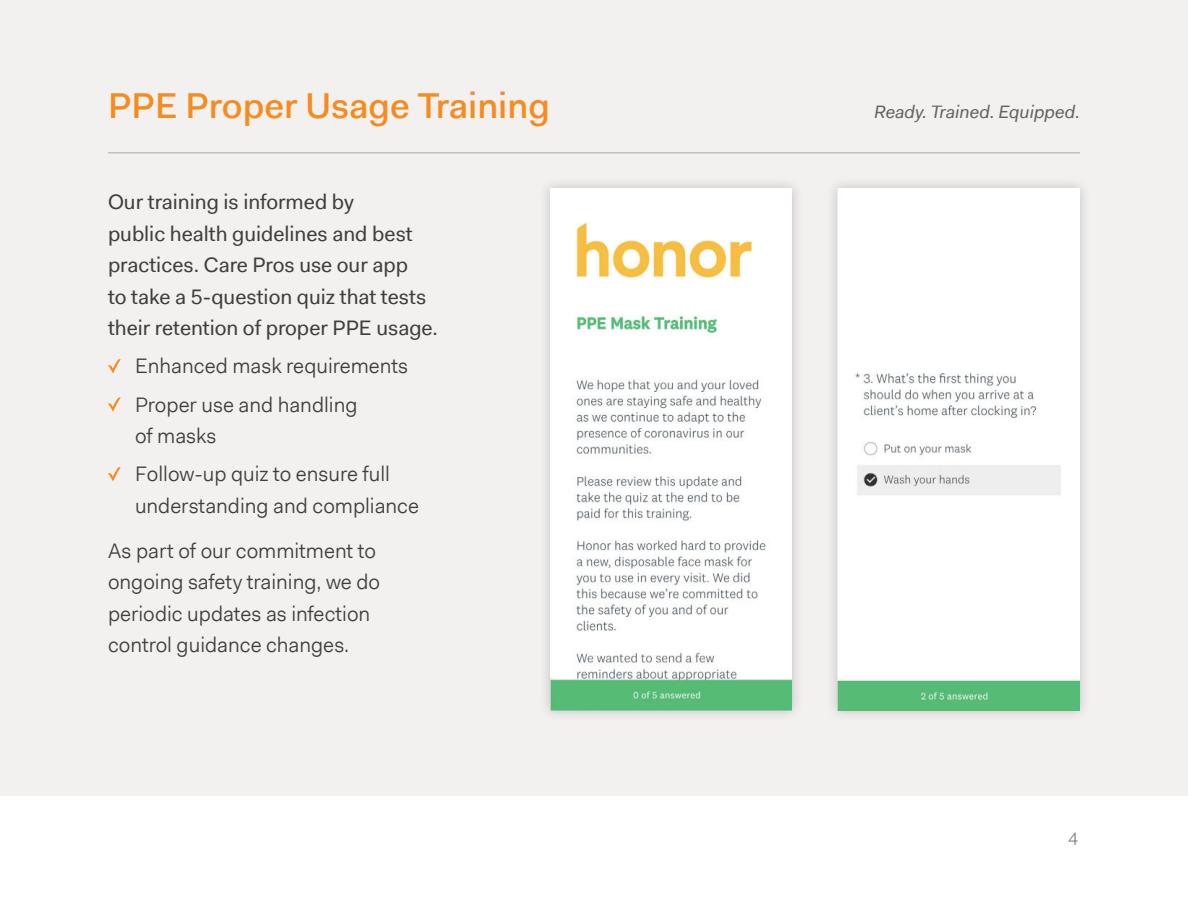
<style>
.page{position:relative;width:1188px;height:918px;background:#fff}
.page>*{position:absolute;margin:0;border:0;box-sizing:border-box;transform-origin:0 0}
.t1{font:500 36px "Fakt Pro";color:#f68b1f}
.t2{font:21px/38.2px "Fakt Pro Blond";color:#3e3e3f}
.t3{font:21px/31.5px "Fakt Pro";color:#3e3e3f}
.t4{font:italic 18px "Fakt Pro";color:#636366}
.t5{font:18px "Fakt Pro Blond";color:#808285}
</style>
<div class="page">
<div style="left:0;top:0;width:1188px;height:795px;background:#f3f1ef"></div>
<hr style="left:108px;top:152px;width:972px;height:1px;background:#a8a9ad">
<svg style="left:108px;top:359px;width:13px;height:14px"></svg>
<svg style="left:108px;top:397px;width:13px;height:15px"></svg>
<svg style="left:108px;top:467px;width:13px;height:14px"></svg>
<div style="left:539px;top:177px;width:265px;height:545px;background:#231f20;opacity:.25"></div>
<img style="left:551px;top:188px;width:241px;height:522px">
<div style="left:825px;top:177px;width:266px;height:545px;background:#231f20;opacity:.25"></div>
<img style="left:837px;top:188px;width:242px;height:522px">
<h1 class="t1" style="left:108px;top:92px;width:444px">PPE Proper Usage Training</h1>
<p class="t3" style="left:108px;top:188px;width:332px">Our training is informed by<br>public health guidelines and best practices. Care Pros use our app<br>to take a 5-question quiz that tests their retention of proper PPE usage.</p>
<p class="t2" style="left:135px;top:349px;width:275px">Enhanced mask requirements<br>Proper use and handling</p>
<p class="t2" style="left:135px;top:419px;width:257px">of masks<br>Follow-up quiz to ensure full</p>
<p class="t2" style="left:108px;top:485px;width:313px;line-height:45px;text-indent:27px">understanding and compliance<br>As part of our commitment to</p>
<p class="t2" style="left:108px;top:568px;width:274px;line-height:31.5px">ongoing safety training, we do periodic updates as infection control guidance changes.</p>
<p class="t4" style="left:874px;top:105px;width:207px">Ready. Trained. Equipped.</p>
<p class="t5" style="left:1068px;top:832px;width:12px">4</p>
</div>
